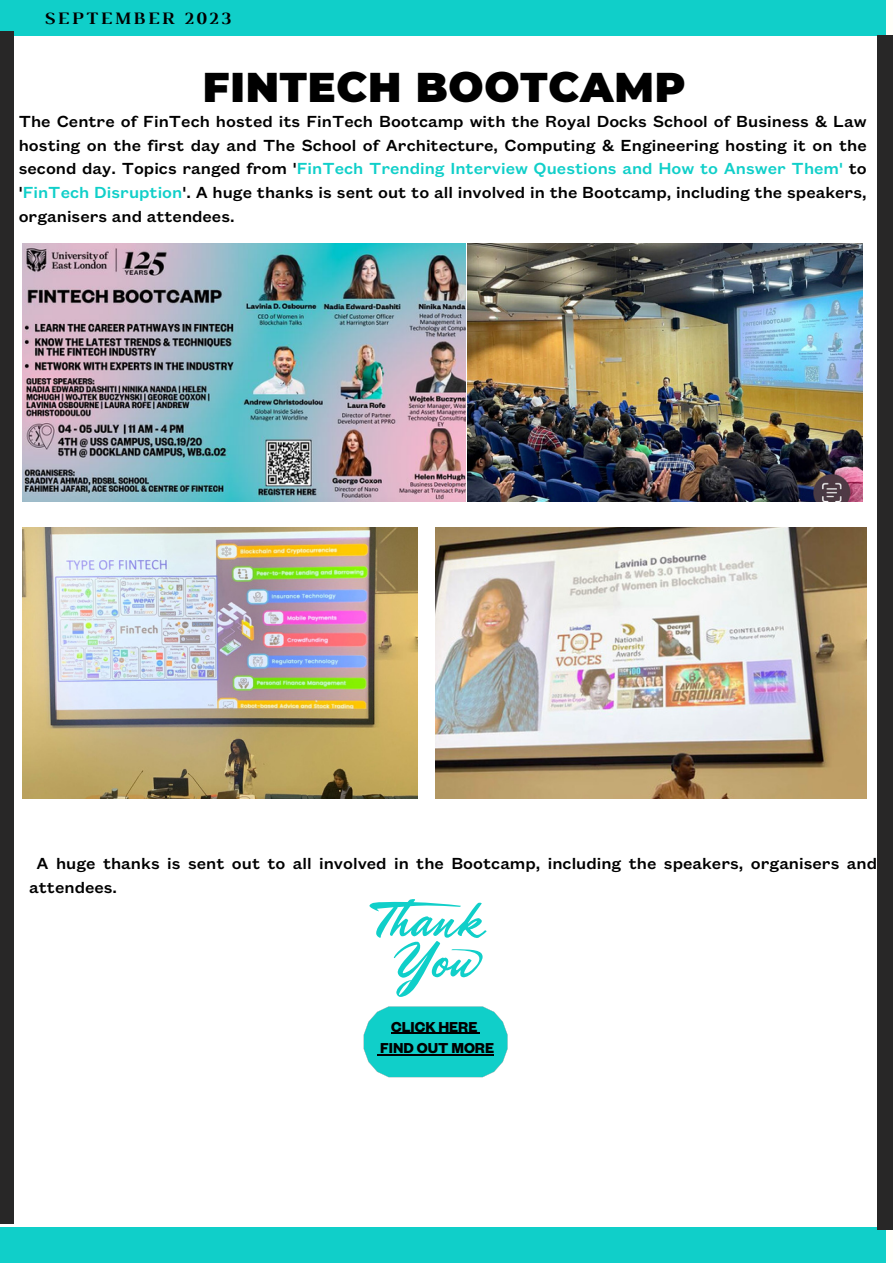
<style>
.page{position:relative;width:893px;height:1264px;background:#fff}
.page>*{position:absolute;margin:0;border:0;box-sizing:border-box;transform-origin:0 0}
.t1{font:900 41.4px "Montserrat";letter-spacing:.02em;color:#000}
.t2{font:700 17.85px "Luthier";letter-spacing:.14em;color:#000}
.t3{font:500 17.55px/23.5px "Founders Grotesk Text";color:#000;text-align:justify}
.t4{font:700 15.75px "Founders Grotesk";color:#000}
.s1{color:#10cfc9}
</style>
<div class="page">
<div style="left:0;top:1227px;width:885px;height:35px;background:#10cfc9"></div>
<div style="left:0;top:0;width:885px;height:36px;background:#10cfc9"></div>
<div style="left:0;top:32px;width:14px;height:1192px;background:#282727"></div>
<div style="left:877px;top:36px;width:15px;height:1193px;background:#282727"></div>
<img style="left:468px;top:243px;width:394px;height:258px">
<img style="left:436px;top:528px;width:430px;height:271px">
<img style="left:22px;top:528px;width:395px;height:271px">
<svg style="left:369px;top:899px;width:118px;height:97px"></svg>
<img style="left:22px;top:243px;width:443px;height:258px">
<svg style="left:363px;top:1006px;width:144px;height:71px;background:#27ccc7"></svg>
<hr style="left:380px;top:1054px;width:114px;height:1px;background:#000">
<p class="t2" style="left:44px;top:12px;width:188px">SEPTEMBER 2023</p>
<p class="t1" style="left:203px;top:62px;width:484px">FINTECH BOOTCAMP</p>
<p class="t3" style="left:19px;top:111px;width:849px">The Centre of FinTech hosted its FinTech Bootcamp with the Royal Docks School of Business &amp; Law hosting on the first day and The School of Architecture, Computing &amp; Engineering hosting it on the second day. Topics ranged from '<span class="s1">FinTech Trending Interview Questions and How to Answer Them'</span> to '<span class="s1">FinTech Disruption</span>'. A huge thanks is sent out to all involved in the Bootcamp, including the speakers, organisers and attendees.</p>
<p class="t3" style="left:29px;top:852px;width:849px;text-indent:7px">A huge thanks is sent out to all involved in the Bootcamp, including the speakers, organisers and attendees.</p>
<p class="t4" style="left:391px;top:1021px;width:88px">CLICK HERE</p>
<p class="t4" style="left:380px;top:1042px;width:115px">FIND OUT MORE</p>
</div>
